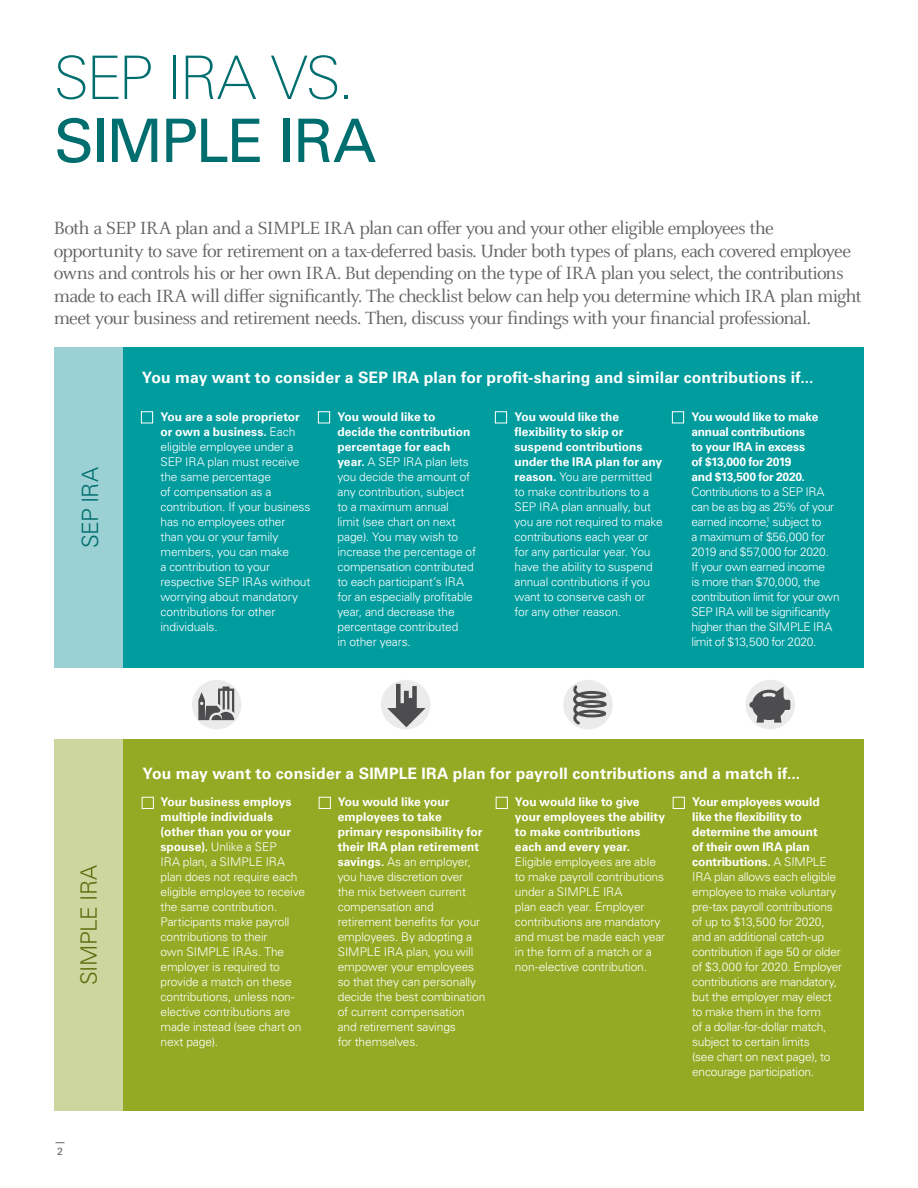
<style>
.page{position:relative;width:918px;height:1188px;background:#fff}
.page>*{position:absolute;margin:0;border:0;box-sizing:border-box;transform-origin:0 0}
.t1{font:100 60px "Linotype Univers 230";letter-spacing:-.045em;color:#006d6f}
.t2{font:60px "Univers LT Std";letter-spacing:-.035em;color:#006d6f}
.t3{font:300 22.5px "Univers LT Std";letter-spacing:-.02em;color:#5c6e0e}
.t4{font:300 22.5px "Univers LT Std";letter-spacing:-.025em;color:#006d6f}
.t5{font:19.5px/22.5px "Celeste OT";letter-spacing:-.045em;color:#636466}
.t6{font:700 15.75px "Univers LT Std";letter-spacing:.01em;color:#fff}
.t7{font:300 12px/15px "Univers LT Std";letter-spacing:-.015em;color:#fff}
.t8{font:700 12px/15px "Univers LT Std";letter-spacing:-.015em;color:#fff}
.t9{font:10.5px "Univers LT Std";color:#636466}
.s1{font-size:10.5px}
.s2{font-weight:700}
.s3{font-weight:300;font-size:10.5px}
</style>
<div class="page">
<div style="left:54px;top:348px;width:69px;height:320px;background:#9bd1d4"></div>
<div style="left:54px;top:739px;width:69px;height:372px;background:#ced69f"></div>
<div style="left:123px;top:348px;width:741px;height:320px;background:#009c9e"></div>
<div style="left:123px;top:739px;width:741px;height:372px;background:#94aa24"></div>
<div style="left:192px;top:680px;width:50px;height:49px;background:#ebebec;border-radius:50%"></div>
<div style="left:381px;top:680px;width:49px;height:49px;background:#ebebec;border-radius:50%"></div>
<div style="left:563px;top:680px;width:50px;height:49px;background:#ebebec;border-radius:50%"></div>
<div style="left:746px;top:680px;width:49px;height:49px;background:#ebebec;border-radius:50%"></div>
<svg style="left:198px;top:687px;width:36px;height:33px"></svg>
<svg style="left:749px;top:687px;width:41px;height:36px"></svg>
<svg style="left:387px;top:684px;width:39px;height:43px"></svg>
<svg style="left:567px;top:685px;width:40px;height:42px"></svg>
<div style="left:141px;top:411px;width:12px;height:12px;background:#009c9e;border:1px solid #fff"></div>
<div style="left:318px;top:411px;width:12px;height:12px;background:#009c9e;border:1px solid #fff"></div>
<div style="left:495px;top:411px;width:12px;height:12px;background:#009c9e;border:1px solid #fff"></div>
<div style="left:672px;top:411px;width:12px;height:12px;background:#009c9e;border:1px solid #fff"></div>
<div style="left:142px;top:797px;width:12px;height:12px;background:#94aa24;border:1px solid #fff"></div>
<div style="left:319px;top:797px;width:12px;height:12px;background:#94aa24;border:1px solid #fff"></div>
<div style="left:496px;top:797px;width:12px;height:12px;background:#94aa24;border:1px solid #fff"></div>
<div style="left:673px;top:797px;width:12px;height:12px;background:#94aa24;border:1px solid #fff"></div>
<h1 class="t1" style="left:54px;top:44px;width:302px">SEP IRA VS.</h1>
<h1 class="t2" style="left:54px;top:105px;width:324px">SIMPLE IRA</h1>
<p class="t5" style="left:54px;top:217px;width:809px">Both a SEP IRA plan and a SIMPLE IRA plan can offer you and your other eligible employees the opportunity to save for retirement on a tax-deferred basis. Under both types of plans, each covered employee owns and controls his or her own IRA. But depending on the type of IRA plan you select, the contributions made to each IRA will differ significantly. The checklist below can help you determine which IRA plan might meet your business and retirement needs. Then, discuss your findings with your financial professional.</p>
<h2 class="t4" style="left:77px;top:548px;width:83px;rotate:-90deg">SEP IRA</h2>
<h3 class="t6" style="left:142px;top:368px;width:673px">You may want to consider a SEP IRA plan for profit-sharing and similar contributions if...</h3>
<p class="t7" style="left:160px;top:409px;width:151px;text-indent:-12px"><span class="s1">•</span> <span class="s2">You are a sole proprietor or own a business.</span> Each eligible employee under a<br>SEP IRA plan must receive the same percentage<br>of compensation as a contribution. If your business has no employees other than you or your family members, you can make<br>a contribution to your respective SEP IRAs without worrying about mandatory contributions for other individuals.</p>
<p class="t7" style="left:338px;top:409px;width:140px;text-indent:-12px"><span class="s1">•</span> <span class="s2">You would like to decide the contribution percentage for each year.</span> A SEP IRA plan lets you decide the amount of any contribution, subject to a maximum annual<br>limit (see chart on next page). You may wish to increase the percentage of compensation contributed to each participant’s IRA for an especially profitable year, and decrease the percentage contributed<br>in other years.</p>
<p class="t7" style="left:514px;top:409px;width:150px;text-indent:-12px"><span class="s1">•</span> <span class="s2">You would like the flexibility to skip or suspend contributions under the IRA plan for any reason.</span> You are permitted to make contributions to a<br>SEP IRA plan annually, but you are not required to make contributions each year or for any particular year. You have the ability to suspend annual contributions if you want to conserve cash or<br>for any other reason.</p>
<p class="t8" style="left:692px;top:409px;width:128px;text-indent:-12px"><span class="s3">•</span> You would like to make annual contributions to your IRA in excess of $13,000 for 2019<br>and $13,500 for 2020.</p>
<p class="t7" style="left:691px;top:484px;width:150px">Contributions to a SEP IRA can be as big as 25% of your earned income,<sup>1</sup> subject to<br>a maximum of $56,000 for<br>2019 and $57,000 for 2020.<br>If your own earned income<br>is more than $70,000, the contribution limit for your own<br>SEP IRA will be significantly higher than the SIMPLE IRA limit of $13,500 for 2020.</p>
<h2 class="t3" style="left:75px;top:985px;width:121px;rotate:-90deg">SIMPLE IRA</h2>
<p class="t9" style="left:57px;top:1145px;width:7px">2</p>
<h3 class="t6" style="left:143px;top:764px;width:659px">You may want to consider a SIMPLE IRA plan for payroll contributions and a match if...</h3>
<p class="t7" style="left:160px;top:794px;width:146px;text-indent:-12px"><span class="s1">•</span> <span class="s2">Your business employs multiple individuals (other than you or your spouse).</span> Unlike a SEP<br>IRA plan, a SIMPLE IRA plan does not require each eligible employee to receive the same contribution.<br>Participants make payroll contributions to their<br>own SIMPLE IRAs. The employer is required to provide a match on these contributions, unless non&shy;elective contributions are made instead (see chart on next page).</p>
<p class="t7" style="left:338px;top:794px;width:149px;text-indent:-12px"><span class="s1">•</span> <span class="s2">You would like your employees to take primary responsibility for their IRA plan retirement savings.</span> As an employer, you have discretion over<br>the mix between current compensation and retirement benefits for your employees. By adopting a<br>SIMPLE IRA plan, you will empower your employees so that they can personally decide the best combination of current compensation and retirement savings<br>for themselves.</p>
<p class="t8" style="left:515px;top:794px;width:152px;text-indent:-12px"><span class="s3">•</span> You would like to give your employees the ability to make contributions each and every year.</p>
<p class="t7" style="left:692px;top:794px;width:151px;text-indent:-12px"><span class="s1">•</span> <span class="s2">Your employees would like the flexibility to determine the amount<br>of their own IRA plan contributions.</span> A SIMPLE<br>IRA plan allows each eligible employee to make voluntary pre-tax payroll contributions of up to $13,500 for 2020, and an additional catch-up contribution if age 50 or older of $3,000 for 2020. Employer contributions are mandatory, but the employer may elect to make them in the form<br>of a dollar-for-dollar match, subject to certain limits<br>(see chart on next page), to encourage participation.</p>
<p class="t7" style="left:515px;top:854px;width:152px">Eligible employees are able to make payroll contributions under a SIMPLE IRA<br>plan each year. Employer contributions are mandatory and must be made each year in the form of a match or a non-elective contribution.</p>
</div>
